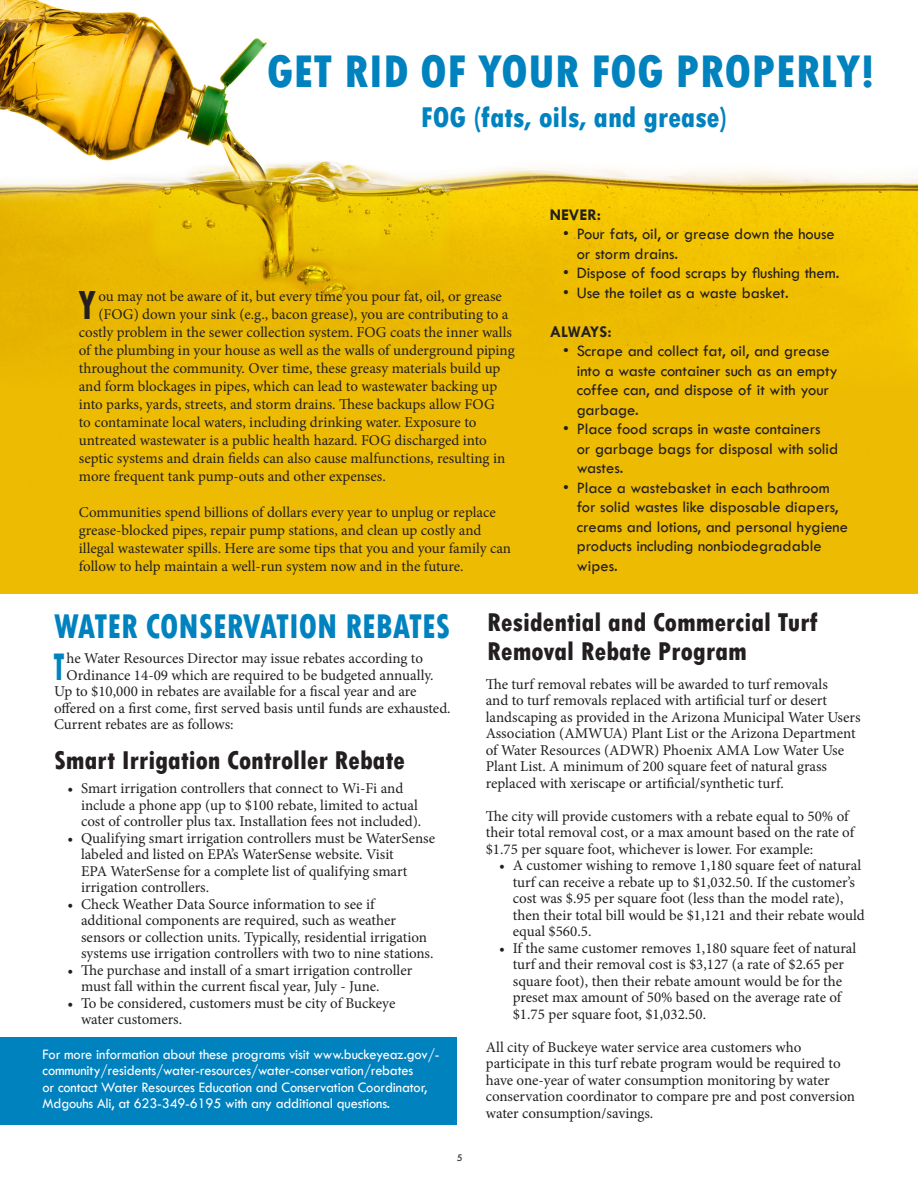
<style>
.page{position:relative;width:918px;height:1188px;background:#fff}
.page>*{position:absolute;margin:0;border:0;box-sizing:border-box;transform-origin:0 0}
.t1{font:800 condensed 48px "Tw Cen";color:#0082bf}
.t2{font:800 condensed 42.6px "Tw Cen";color:#231f20;scale:.8 1}
.t3{font:800 condensed 40.35px "Tw Cen";color:#0082bf;scale:.7 1}
.t4{font:800 condensed 36px "Tw Cen";color:#0082bf;scale:.91 1}
.t5{font:800 condensed 30px "Tw Cen";color:#0082bf}
.t6{font:800 condensed 27px/28.5px "Tw Cen";color:#231f20}
.t7{font:16.5px/19.5px "Tw Cen";color:#231f20}
.t8{font:700 16.5px "Tw Cen";color:#231f20}
.t9{font:15px/16.5px "Minion Pro";color:#231f20}
.t10{font:15px/16.5px "Tw Cen";letter-spacing:-.01em;color:#fff;scale:.96 1}
.t11{font:10.5px "Tw Cen";color:#231f20}
</style>
<div class="page">
<div style="left:0;top:1038px;width:456px;height:87px;background:#0082bf"></div>
<img style="left:0;top:0;width:918px;height:594px">
<p class="t1" style="left:267px;top:43px;width:610px">GET RID OF YOUR FOG PROPERLY!</p>
<p class="t5" style="left:421px;top:100px;width:308px">FOG (fats, oils, and grease)</p>
<p class="t2" style="left:79px;top:280px;width:23px">Y</p>
<p class="t9" style="left:98px;top:288px;width:405px">ou may not be aware of it, but every time you pour fat, oil, or grease</p>
<p class="t9" style="left:98px;top:306px;width:412px">(FOG) down your sink (e.g., bacon grease), you are contributing to a</p>
<p class="t9" style="left:79px;top:324px;width:435px">costly problem in the sewer collection system. FOG coats the inner walls</p>
<p class="t9" style="left:79px;top:342px;width:437px">of the plumbing in your house as well as the walls of underground piping</p>
<p class="t9" style="left:79px;top:360px;width:423px">throughout the community. Over time, these greasy materials build up</p>
<p class="t9" style="left:79px;top:377px;width:428px;line-height:18px">and form blockages in pipes, which can lead to wastewater backing up into parks, yards, streets, and storm drains. These backups allow FOG to contaminate local waters, including drinking water. Exposure to untreated wastewater is a public health hazard. FOG discharged into septic systems and drain fields can also cause malfunctions, resulting in more frequent tank pump-outs and other expenses.</p>
<p class="t9" style="left:79px;top:503px;width:434px;line-height:18px">Communities spend billions of dollars every year to unplug or replace grease-blocked pipes, repair pump stations, and clean up costly and illegal wastewater spills. Here are some tips that you and your family can follow to help maintain a well-run system now and in the future.</p>
<p class="t8" style="left:550px;top:205px;width:53px">NEVER:</p>
<p class="t7" style="left:577px;top:224px;width:260px;text-indent:-14px">• Pour fats, oil, or grease down the house or storm drains.</p>
<p class="t7" style="left:563px;top:263px;width:278px">• Dispose of food scraps by flushing them.</p>
<p class="t7" style="left:563px;top:283px;width:227px">• Use the toilet as a waste basket.</p>
<p class="t8" style="left:550px;top:322px;width:63px">ALWAYS:</p>
<p class="t7" style="left:577px;top:341px;width:263px;text-indent:-14px">• Scrape and collect fat, oil, and grease into a waste container such as an empty coffee can, and dispose of it with your garbage.</p>
<p class="t7" style="left:577px;top:419px;width:263px;text-indent:-14px">• Place food scraps in waste containers or garbage bags for disposal with solid wastes.</p>
<p class="t7" style="left:577px;top:478px;width:273px;text-indent:-14px">• Place a wastebasket in each bathroom for solid wastes like disposable diapers, creams and lotions, and personal hygiene products including nonbiodegradable wipes.</p>
<p class="t4" style="left:54px;top:605px;width:437px">WATER CONSERVATION REBATES</p>
<p class="t3" style="left:53px;top:643px;width:17px">T</p>
<p class="t9" style="left:67px;top:650px;width:358px">he Water Resources Director may issue rebates according to</p>
<p class="t9" style="left:67px;top:667px;width:369px">Ordinance 14-09 which are required to be budgeted annually.</p>
<p class="t9" style="left:54px;top:683px;width:364px">Up to $10,000 in rebates are available for a fiscal year and are</p>
<p class="t9" style="left:54px;top:700px;width:398px">offered on a first come, first served basis until funds are exhausted.</p>
<p class="t9" style="left:54px;top:716px;width:181px">Current rebates are as follows:</p>
<p class="t6" style="left:54px;top:746px;width:352px">Smart Irrigation Controller Rebate</p>
<p class="t9" style="left:81px;top:780px;width:342px;text-indent:-14px">• Smart irrigation controllers that connect to Wi-Fi and include a phone app (up to $100 rebate, limited to actual cost of controller plus tax. Installation fees not included).</p>
<p class="t9" style="left:81px;top:830px;width:356px;text-indent:-14px">• Qualifying smart irrigation controllers must be WaterSense labeled and listed on EPA’s WaterSense website. Visit<br>EPA WaterSense for a complete list of qualifying smart irrigation controllers.</p>
<p class="t9" style="left:81px;top:896px;width:354px;text-indent:-14px">• Check Weather Data Source information to see if additional components are required, such as weather sensors or collection units. Typically, residential irrigation systems use irrigation controllers with two to nine stations.</p>
<p class="t9" style="left:81px;top:962px;width:333px;text-indent:-14px">• The purchase and install of a smart irrigation controller must fall within the current fiscal year, July - June.</p>
<p class="t9" style="left:81px;top:995px;width:316px;text-indent:-14px">• To be considered, customers must be city of Buckeye water customers.</p>
<p class="t10" style="left:43px;top:1046px;width:415px">For more information about these programs visit www.buckeyeaz.gov/-</p>
<p class="t10" style="left:43px;top:1062px;width:402px">community/residents/water-resources/water-conservation/rebates or contact Water Resources Education and Conservation Coordinator,<br>Mdgouhs Ali, at 623-349-6195 with any additional questions.</p>
<p class="t11" style="left:457px;top:1152px;width:7px">5</p>
<p class="t6" style="left:487px;top:608px;width:332px">Residential and Commercial Turf<br>Removal Rebate Program</p>
<p class="t9" style="left:486px;top:676px;width:376px">The turf removal rebates will be awarded to turf removals<br>and to turf removals replaced with artificial turf or desert landscaping as provided in the Arizona Municipal Water Users Association (AMWUA) Plant List or the Arizona Department of Water Resources (ADWR) Phoenix AMA Low Water Use Plant List. A minimum of 200 square feet of natural grass replaced with xeriscape or artificial/synthetic turf.</p>
<p class="t9" style="left:486px;top:808px;width:370px">The city will provide customers with a rebate equal to 50% of their total removal cost, or a max amount based on the rate of $1.75 per square foot, whichever is lower. For example:</p>
<p class="t9" style="left:513px;top:857px;width:354px;text-indent:-14px">• A customer wishing to remove 1,180 square feet of natural turf can receive a rebate up to $1,032.50. If the customer’s cost was $.95 per square foot (less than the model rate), then their total bill would be $1,121 and their rebate would equal $560.5.</p>
<p class="t9" style="left:513px;top:940px;width:345px;text-indent:-14px">• If the same customer removes 1,180 square feet of natural turf and their removal cost is $3,127 (a rate of $2.65 per square foot), then their rebate amount would be for the preset max amount of 50% based on the average rate of $1.75 per square foot, $1,032.50.</p>
<p class="t9" style="left:486px;top:1039px;width:371px">All city of Buckeye water service area customers who participate in this turf rebate program would be required to have one-year of water consumption monitoring by water conservation coordinator to compare pre and post conversion water consumption/savings.</p>
</div>
